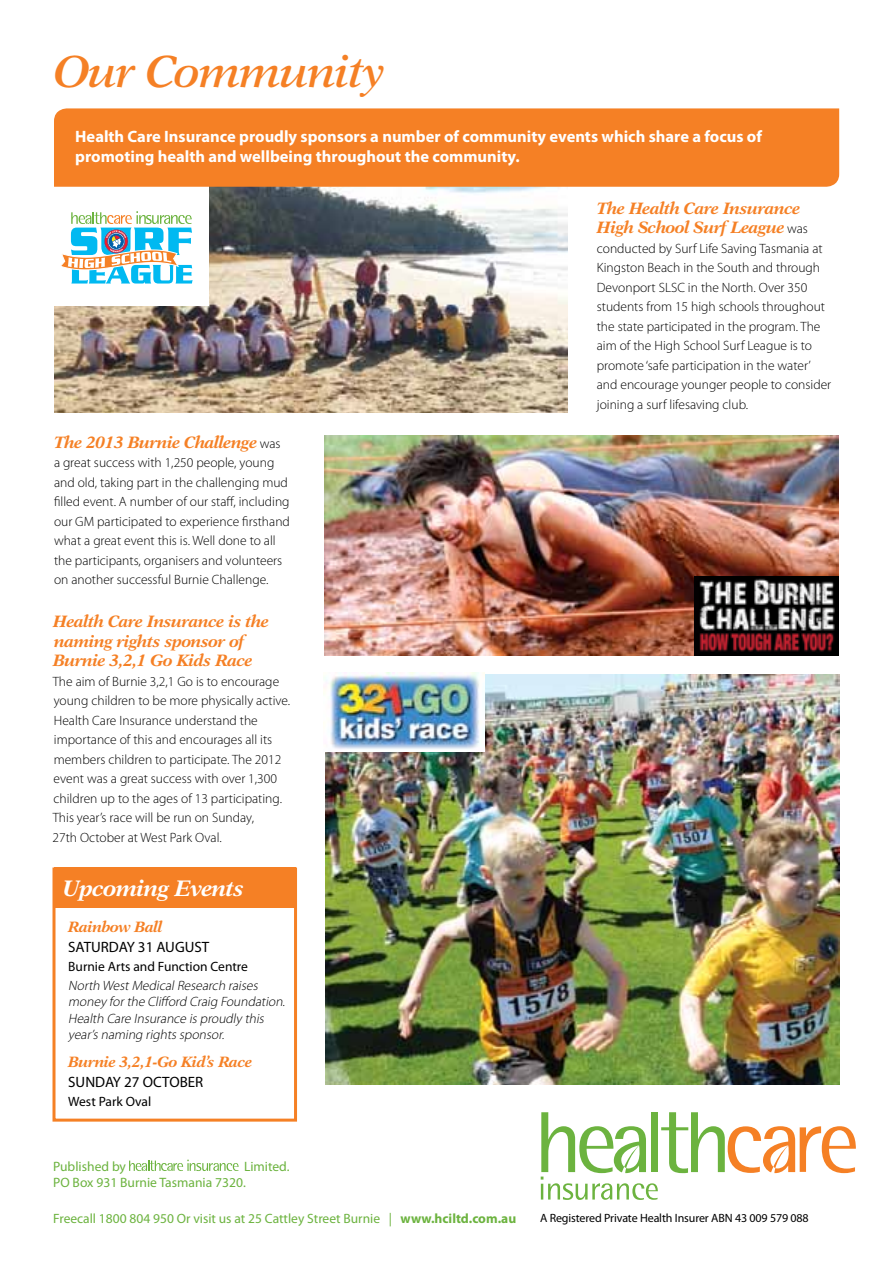
<style>
.page{position:relative;width:893px;height:1263px;background:#fff}
.page>*{position:absolute;margin:0;border:0;box-sizing:border-box;transform-origin:0 0}
.t1{font:italic 600 45px "New Aster";letter-spacing:-.03em;color:#f58025}
.t2{font:italic 700 22.5px "New Aster";letter-spacing:-.03em;color:#fff}
.t3{font:italic 700 16.5px/19.5px "New Aster";letter-spacing:-.03em;color:#f58025}
.t4{font:700 16.5px/19.5px "Myriad Pro";color:#fff}
.t5{font:italic 700 15px "New Aster";letter-spacing:-.03em;color:#f58025}
.t6{font:15px "Myriad Pro";color:#000}
.t7{font:13.65px/16.4px "Myriad Pro";color:#6cb33f}
.t8{font:300 13.5px/19.5px "Myriad Pro";color:#000}
.t9{font:italic 300 13.5px/16.5px "Myriad Pro";color:#000}
.t10{font:13.5px "Myriad Pro";color:#6cb33f}
.t11{font:13.5px "Myriad Pro";color:#000}
.t12{font:12px "Myriad Pro";letter-spacing:-.01em;color:#000}
.s1{font-family:"Myriad Pro";font-weight:300;font-style:normal;font-size:13.5px;color:#000}
.s2{font-weight:700}
</style>
<div class="page">
<img style="left:54px;top:187px;width:514px;height:225px">
<img style="left:325px;top:435px;width:513px;height:220px">
<svg style="left:129px;top:1160px;width:110px;height:11px"></svg>
<div style="left:53px;top:186px;width:156px;height:120px;background:#fff"></div>
<svg style="left:61px;top:211px;width:132px;height:73px"></svg>
<img style="left:326px;top:675px;width:513px;height:409px">
<img style="left:323px;top:672px;width:161px;height:79px">
<img style="left:694px;top:577px;width:144px;height:78px">
<div style="left:54px;top:108px;width:785px;height:79px;background:#f58025"></div>
<svg style="left:541px;top:1112px;width:315px;height:88px"></svg>
<div style="left:54px;top:867px;width:242px;height:41px;background:#f58025"></div>
<div style="left:52px;top:867px;width:245px;height:254px;border:3px solid #f58025"></div>
<h1 class="t1" style="left:54px;top:45px;width:333px">Our Community</h1>
<p class="t4" style="left:75px;top:127px;width:688px">Health Care Insurance proudly sponsors a number of community events which share a focus of promoting health and wellbeing throughout the community.</p>
<p class="t3" style="left:54px;top:432px;width:228px">The 2013 Burnie Challenge <span class="s1">was</span></p>
<p class="t8" style="left:54px;top:453px;width:237px">a great success with 1,250 people, young and old, taking part in the challenging mud filled event. A number of our staff, including our GM participated to experience firsthand what a great event this is. Well done to all the participants, organisers and volunteers on another successful Burnie Challenge.</p>
<p class="t3" style="left:53px;top:612px;width:217px">Health Care Insurance is the naming rights sponsor of<br>Burnie 3,2,1 Go Kids Race</p>
<p class="t8" style="left:53px;top:672px;width:239px">The aim of Burnie 3,2,1 Go is to encourage young children to be more physically active.<br>Health Care Insurance understand the importance of this and encourages all its members children to participate. The 2012 event was a great success with over 1,300 children up to the ages of 13 participating.<br>This year’s race will be run on Sunday,<br>27th October at West Park Oval.</p>
<h2 class="t2" style="left:63px;top:875px;width:183px">Upcoming Events</h2>
<p class="t5" style="left:68px;top:918px;width:96px">Rainbow Ball</p>
<p class="t6" style="left:68px;top:938px;width:143px">SATURDAY 31 AUGUST</p>
<p class="t11" style="left:68px;top:959px;width:181px">Burnie Arts and Function Centre</p>
<p class="t9" style="left:68px;top:977px;width:221px">North WestMedicalResearch raises money forthe Clifford Craig Foundation.<br>Health Care Insurance is proudly this year’s naming rights sponsor.</p>
<p class="t5" style="left:68px;top:1053px;width:186px">Burnie 3,2,1-Go Kid’s Race</p>
<p class="t6" style="left:68px;top:1073px;width:137px">SUNDAY 27 OCTOBER</p>
<p class="t11" style="left:68px;top:1094px;width:85px">West Park Oval</p>
<p class="t7" style="left:53px;top:1158px;width:74px">Published by</p>
<p class="t7" style="left:53px;top:1158px;width:238px;text-indent:191px">Limited.<br>PO Box 931 Burnie Tasmania 7320.</p>
<p class="t10" style="left:53px;top:1211px;width:465px">Freecall 1800 804 950 Or visit us at 25 Cattley Street Burnie | <span class="s2">www.hciltd.com.au</span></p>
<p class="t3" style="left:597px;top:198px;width:213px">The Health Care Insurance<br>High School Surf League <span class="s1">was</span></p>
<p class="t8" style="left:597px;top:239px;width:236px">conducted by Surf Life Saving Tasmania at Kingston Beach in the South and through Devonport SLSC in the North. Over 350 students from 15 high schools throughout the state participated in the program. The aim of the High School Surf League is to promote ‘safe participation in the water’ and encourage younger people to consider joining a surf lifesaving club.</p>
<p class="t12" style="left:540px;top:1211px;width:270px">A Registered Private Health Insurer ABN 43 009 579 088</p>
</div>
